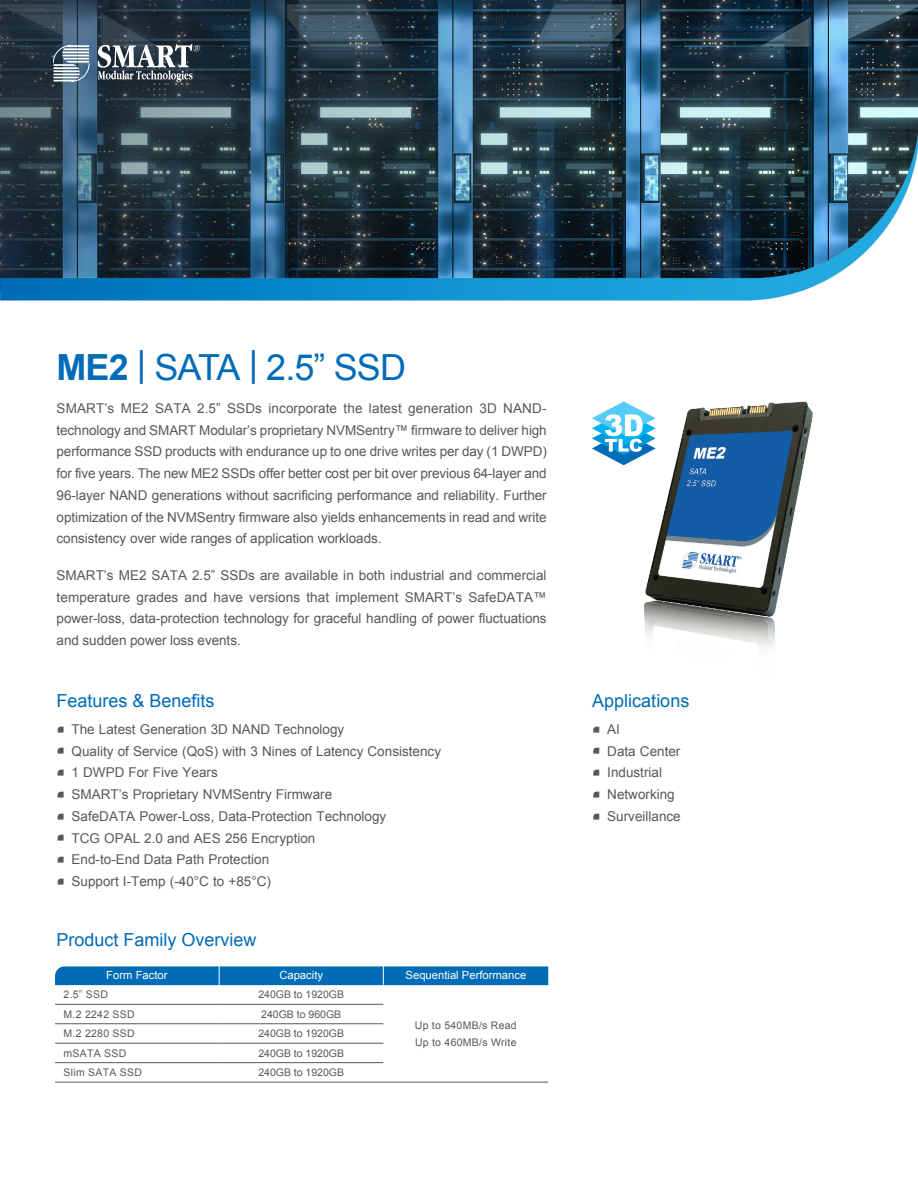
<style>
.page{position:relative;width:918px;height:1188px;background:#fff}
.page>*{position:absolute;margin:0;border:0;box-sizing:border-box;transform-origin:0 0}
.t1{font:36px "Arial";letter-spacing:-.025em;color:#006bb6}
.SubHeadline{font:18px "Arial";color:#006bb6}
.Body_Text{font:13.5px/21.8px "Arial";color:#57585a;text-align:justify}
.t2{font:11.25px "Arial";color:#fff}
.Table_Text{font:10.5px "Arial";color:#57585a}
.Table_Text-2{font:10.5px/17.2px "Arial";letter-spacing:.025em;color:#57585a}
.s1{font-weight:700}
.s2{font-family:"My Font";font-size:24px}
</style>
<div class="page">
<img style="left:0;top:0;width:918px;height:115px">
<img style="left:0;top:115px;width:918px;height:186px">
<svg style="left:98px;top:44px;width:102px;height:38px"></svg>
<svg style="left:53px;top:45px;width:36px;height:37px"></svg>
<img style="left:592px;top:401px;width:221px;height:247px">
<div style="left:55px;top:966px;width:493px;height:19px;background:#006bb6"></div>
<hr style="left:55px;top:1004px;width:164px;height:1px;background:#57585a">
<hr style="left:219px;top:1004px;width:164px;height:1px;background:#57585a">
<hr style="left:55px;top:1023px;width:164px;height:1px;background:#57585a">
<hr style="left:219px;top:1023px;width:164px;height:1px;background:#57585a">
<hr style="left:55px;top:1043px;width:164px;height:1px;background:#57585a">
<hr style="left:219px;top:1043px;width:164px;height:1px;background:#57585a">
<hr style="left:55px;top:1062px;width:164px;height:1px;background:#57585a">
<hr style="left:219px;top:1062px;width:164px;height:1px;background:#57585a">
<hr style="left:55px;top:1082px;width:164px;height:1px;background:#57585a">
<hr style="left:219px;top:1082px;width:164px;height:1px;background:#57585a">
<hr style="left:383px;top:1082px;width:165px;height:1px;background:#57585a">
<p class="t1" style="left:57px;top:344px;width:351px"><span class="s1">ME2</span> | SATA | 2.5” SSD</p>
<p class="Body_Text" style="left:57px;top:397px;width:492px">SMART’s ME2 SATA 2.5” SSDs incorporate the latest generation 3D NAND&shy;technology and SMART Modular’s proprietary NVMSentry™ firmware to deliver high performance SSD products with endurance up to one drive writes per day (1 DWPD) for five years. The new ME2 SSDs offer better cost per bit over previous 64-layer and 96-layer NAND generations without sacrificing performance and reliability. Further optimization of the NVMSentry firmware also yields enhancements in read and write consistency over wide ranges of application workloads.</p>
<p class="Body_Text" style="left:57px;top:564px;width:492px">SMART’s ME2 SATA 2.5” SSDs are available in both industrial and commercial temperature grades and have versions that implement SMART’s SafeDATA™ power-loss, data-protection technology for graceful handling of power fluctuations and sudden power loss events.</p>
<p class="SubHeadline" style="left:57px;top:689px;width:160px">Features &amp; Benefits</p>
<p class="Body_Text" style="left:57px;top:718px;width:289px"><span class="s2">•</span> The Latest Generation 3D NAND Technology</p>
<p class="Body_Text" style="left:57px;top:740px;width:386px"><span class="s2">•</span> Quality of Service (QoS) with 3 Nines of Latency Consistency</p>
<p class="Body_Text" style="left:57px;top:762px;width:163px"><span class="s2">•</span> 1 DWPD For Five Years</p>
<p class="Body_Text" style="left:57px;top:784px;width:277px"><span class="s2">•</span> SMART’s Proprietary NVMSentry Firmware</p>
<p class="Body_Text" style="left:57px;top:805px;width:331px"><span class="s2">•</span> SafeDATA Power-Loss, Data-Protection Technology</p>
<p class="Body_Text" style="left:57px;top:827px;width:260px"><span class="s2">•</span> TCG OPAL 2.0 and AES 256 Encryption</p>
<p class="Body_Text" style="left:57px;top:849px;width:214px"><span class="s2">•</span> End-to-End Data Path Protection</p>
<p class="Body_Text" style="left:57px;top:871px;width:216px"><span class="s2">•</span> Support I-Temp (-40°C to +85°C)</p>
<p class="SubHeadline" style="left:57px;top:928px;width:202px">Product Family Overview</p>
<p class="t2" style="left:106px;top:968px;width:63px">Form Factor</p>
<p class="t2" style="left:279px;top:968px;width:45px">Capacity</p>
<p class="t2" style="left:406px;top:968px;width:122px">Sequential Performance</p>
<p class="Table_Text" style="left:64px;top:988px;width:46px">2.5” SSD</p>
<p class="Table_Text" style="left:258px;top:988px;width:87px">240GB to 1920GB</p>
<p class="Table_Text-2" style="left:415px;top:1016px;width:103px">Up to 540MB/s Read<br>Up to 460MB/s Write</p>
<p class="Table_Text" style="left:64px;top:1007px;width:73px">M.2 2242 SSD</p>
<p class="Table_Text" style="left:261px;top:1007px;width:81px">240GB to 960GB</p>
<p class="Table_Text" style="left:64px;top:1027px;width:73px">M.2 2280 SSD</p>
<p class="Table_Text" style="left:258px;top:1027px;width:87px">240GB to 1920GB</p>
<p class="Table_Text-2" style="left:64px;top:1045px;width:64px">mSATA SSD</p>
<p class="Table_Text" style="left:258px;top:1046px;width:87px">240GB to 1920GB</p>
<p class="Table_Text-2" style="left:64px;top:1064px;width:80px">Slim SATA SSD</p>
<p class="Table_Text" style="left:258px;top:1066px;width:87px">240GB to 1920GB</p>
<p class="SubHeadline" style="left:592px;top:689px;width:99px">Applications</p>
<p class="Body_Text" style="left:592px;top:718px;width:29px"><span class="s2">•</span> AI</p>
<p class="Body_Text" style="left:592px;top:740px;width:90px"><span class="s2">•</span> Data Center</p>
<p class="Body_Text" style="left:592px;top:762px;width:71px"><span class="s2">•</span> Industrial</p>
<p class="Body_Text" style="left:592px;top:784px;width:84px"><span class="s2">•</span> Networking</p>
<p class="Body_Text" style="left:592px;top:805px;width:90px"><span class="s2">•</span> Surveillance</p>
</div>
